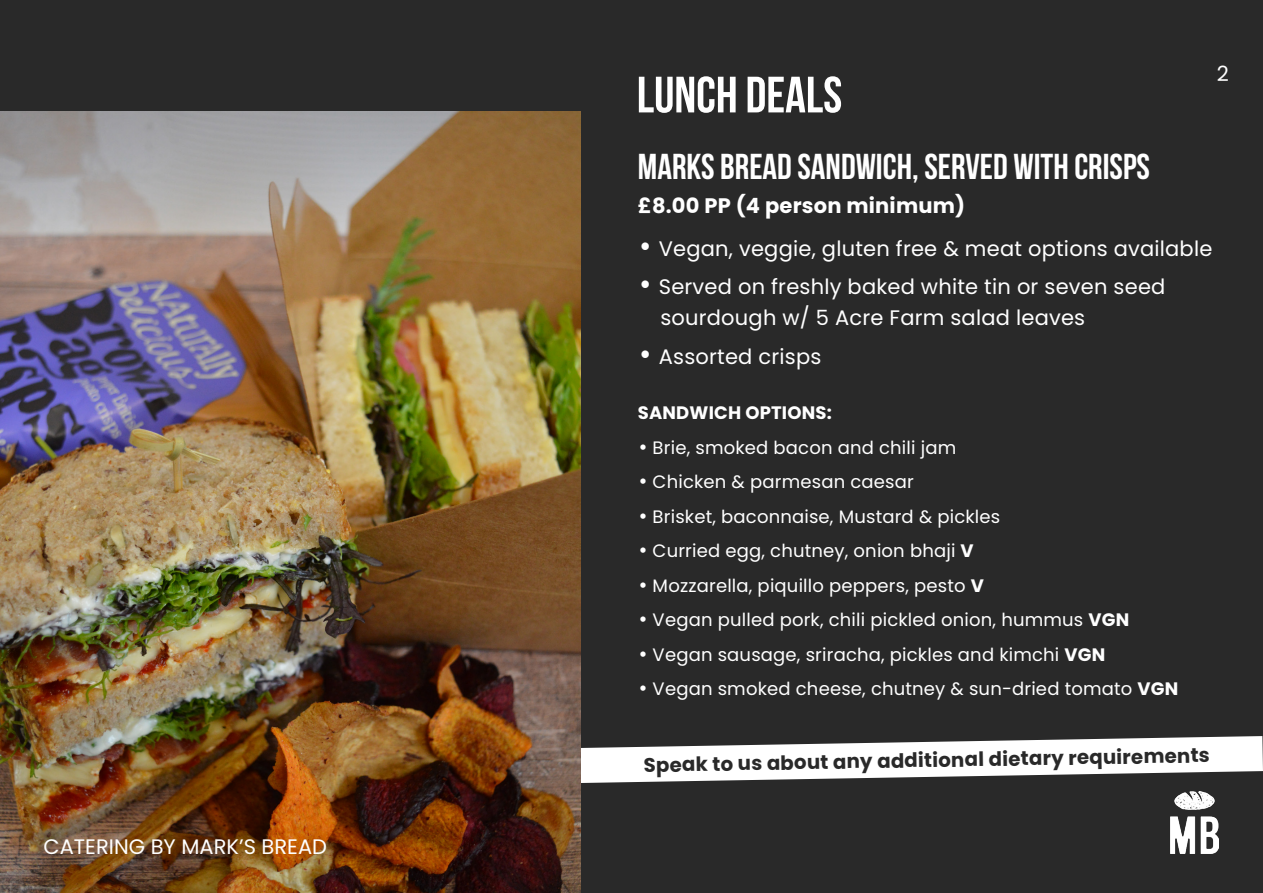
<style>
.page{position:relative;width:1263px;height:893px;background:#292929}
.page>*{position:absolute;margin:0;border:0;box-sizing:border-box;transform-origin:0 0}
.t1{font:700 51px "Bebas Neue";color:#fff}
.t2{font:700 36px "Bebas Neue";color:#fff}
.t3{font:21px/30.6px "Poppins";letter-spacing:.01em;color:#fff}
.t4{font:700 21px "Poppins";letter-spacing:.01em;color:#fff}
.t5{font:700 19.8px "Poppins";color:#292929}
.t6{font:18px "Poppins";letter-spacing:.01em;color:#fff}
.t7{font:700 18px "Poppins";letter-spacing:.01em;color:#fff}
.s1{font-family:"Gothic No 13 BT";font-size:25.5px}
.s2{font-family:"Gothic No 13 BT"}
.s3{font-weight:700}
</style>
<div class="page">
<img style="left:1171px;top:792px;width:48px;height:62px">
<svg style="left:580px;top:736px;width:683px;height:47px"></svg>
<img style="left:0;top:112px;width:580px;height:781px">
<p class="t3" style="left:44px;top:831px;width:285px">CATERING BY MARK’S BREAD</p>
<p class="t1" style="left:637px;top:67px;width:207px">LUNCH DEALS</p>
<p class="t3" style="left:1217px;top:58px;width:14px">2</p>
<p class="t2" style="left:638px;top:146px;width:514px">MARKS BREAD SANDWICH, SERVED WITH CRISPS</p>
<p class="t4" style="left:638px;top:193px;width:329px">£8.00 PP (4 person minimum)</p>
<p class="t3" style="left:638px;top:233px;width:576px"><span class="s1">•</span> Vegan, veggie, gluten free &amp; meat options available</p>
<p class="t3" style="left:660px;top:272px;width:507px;text-indent:-22px"><span class="s1">•</span> Served on freshly baked white tin or seven seed sourdough w/ 5 Acre Farm salad leaves</p>
<p class="t3" style="left:638px;top:341px;width:185px"><span class="s1">•</span> Assorted crisps</p>
<p class="t7" style="left:638px;top:402px;width:195px">SANDWICH OPTIONS:</p>
<p class="t6" style="left:638px;top:437px;width:320px"><span class="s2">•</span> Brie, smoked bacon and chili jam</p>
<p class="t6" style="left:638px;top:471px;width:277px"><span class="s2">•</span> Chicken &amp; parmesan caesar</p>
<p class="t6" style="left:638px;top:506px;width:364px"><span class="s2">•</span> Brisket, baconnaise, Mustard &amp; pickles</p>
<p class="t6" style="left:638px;top:540px;width:337px"><span class="s2">•</span> Curried egg, chutney, onion bhaji <span class="s3">V</span></p>
<p class="t6" style="left:638px;top:575px;width:348px"><span class="s2">•</span> Mozzarella, piquillo peppers, pesto <span class="s3">V</span></p>
<p class="t6" style="left:638px;top:609px;width:493px"><span class="s2">•</span> Vegan pulled pork, chili pickled onion, hummus <span class="s3">VGN</span></p>
<p class="t6" style="left:638px;top:644px;width:469px"><span class="s2">•</span> Vegan sausage, sriracha, pickles and kimchi <span class="s3">VGN</span></p>
<p class="t6" style="left:638px;top:678px;width:542px"><span class="s2">•</span> Vegan smoked cheese, chutney &amp; sun-dried tomato <span class="s3">VGN</span></p>
<p class="t5" style="left:643px;top:754px;width:568px;rotate:-1deg">Speak to us about any additional dietary requirements</p>
</div>
